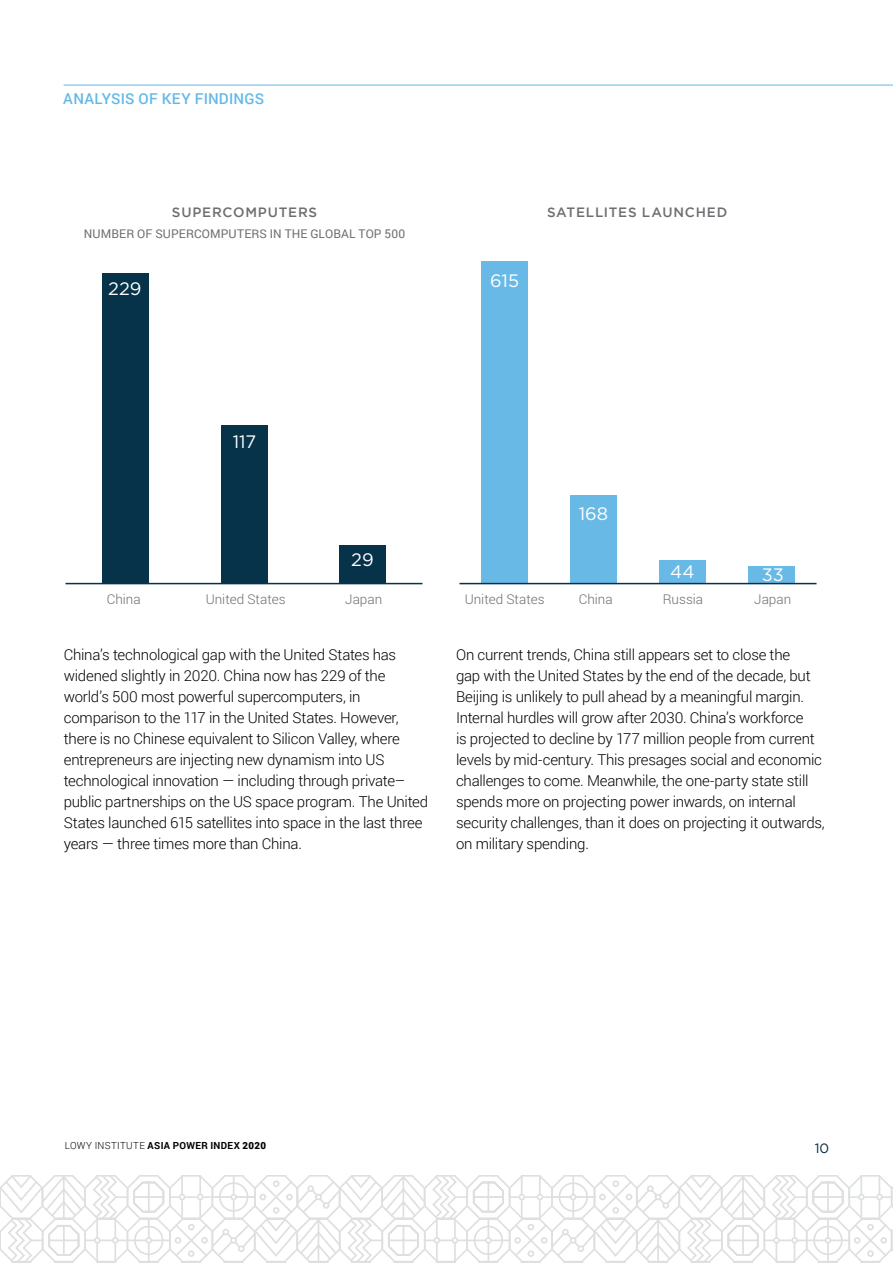
<style>
.page{position:relative;width:893px;height:1263px;background:#fff}
.page>*{position:absolute;margin:0;border:0;box-sizing:border-box;transform-origin:0 0}
.t1{font:18px "Gotham";color:#fff}
.Body{font:300 15px/21px "Roboto";letter-spacing:-.015em;color:#000}
.t2{font:500 15px "Roboto";letter-spacing:.015em;color:#63b8e8}
.t3{font:300 13.5px "Roboto";color:#6d6e71}
.Body-2{font:500 13.5px "Gotham";letter-spacing:.055em;color:#6d6e71}
.t4{font:13.5px "Gotham";color:#00263d}
.Body-3{font:12px "Roboto";letter-spacing:.01em;color:#6d6e71}
.t5{font:700 9.75px "Roboto";letter-spacing:.035em;color:#000}
.s1{font-weight:300}
.s2{font-weight:900}
</style>
<div class="page">
<svg style="left:0;top:1175px;width:893px;height:88px"></svg>
<hr style="left:64px;top:85px;width:829px;height:1px;background:#63b8e8">
<div style="left:102px;top:274px;width:47px;height:309px;background:#06324a"></div>
<div style="left:221px;top:425px;width:46px;height:158px;background:#06324a"></div>
<div style="left:339px;top:545px;width:47px;height:38px;background:#06324a"></div>
<hr style="left:65px;top:583px;width:357px;height:1px;background:#06324a">
<div style="left:481px;top:262px;width:47px;height:321px;background:#69b9e7"></div>
<div style="left:570px;top:496px;width:47px;height:87px;background:#69b9e7"></div>
<div style="left:659px;top:560px;width:47px;height:23px;background:#69b9e7"></div>
<div style="left:748px;top:566px;width:47px;height:17px;background:#69b9e7"></div>
<hr style="left:459px;top:583px;width:357px;height:1px;background:#06324a">
<p class="t2" style="left:63px;top:88px;width:202px">ANALYSIS OF KEY FI NDI NGS</p>
<p class="Body-2" style="left:172px;top:205px;width:147px">SUPERCOMPUTERS</p>
<p class="Body-3" style="left:84px;top:225px;width:323px">NUMBER OF SUPERCOMPUTERS IN THE GLOBAL TOP 500</p>
<p class="t1" style="left:108px;top:278px;width:35px">229</p>
<p class="t1" style="left:233px;top:431px;width:25px">117</p>
<p class="t1" style="left:351px;top:550px;width:24px">29</p>
<p class="t3" style="left:107px;top:590px;width:35px">China</p>
<p class="t3" style="left:206px;top:590px;width:81px">United States</p>
<p class="t3" style="left:345px;top:590px;width:38px">Japan</p>
<p class="t1" style="left:490px;top:271px;width:30px">615</p>
<p class="Body-2" style="left:547px;top:205px;width:182px">SATELLITES LAUNCHED</p>
<p class="t1" style="left:579px;top:503px;width:31px">168</p>
<p class="t1" style="left:670px;top:562px;width:26px">44</p>
<p class="t1" style="left:762px;top:565px;width:24px">33</p>
<p class="t3" style="left:465px;top:590px;width:81px">United States</p>
<p class="t3" style="left:579px;top:590px;width:35px">China</p>
<p class="t3" style="left:663px;top:590px;width:42px">Russia</p>
<p class="t3" style="left:754px;top:590px;width:38px">Japan</p>
<p class="Body" style="left:64px;top:643px;width:366px">China’s technological gap with the United States has widened slightly in 2020. China now has 229 of the world’s 500 most powerful supercomputers, in comparison to the 117 in the United States. However, there is no Chinese equivalent to Silicon Valley, where entrepreneurs are injecting new dynamism into US technological innovation — including through private– public partnerships on the US space program. The United States launched 615 satellites into space in the last three years — three times more than China.</p>
<p class="Body" style="left:456px;top:643px;width:370px">On current trends, China still appears set to close the<br>gap with the United States by the end of the decade, but Beijing is unlikely to pull ahead by a meaningful margin.<br>Internal hurdles will grow after 2030. China’s workforce<br>is projected to decline by 177 million people from current levels by mid-century. This presages social and economic challenges to come. Meanwhile, the one-party state still spends more on projecting power inwards, on internal security challenges, than it does on projecting it outwards, on military spending.</p>
<p class="t5" style="left:65px;top:1138px;width:203px"><span class="s1">LOWY INSTITUTE</span> ASIA POWER INDEX <span class="s2">2020</span></p>
<p class="t4" style="left:815px;top:1141px;width:16px">10</p>
</div>
